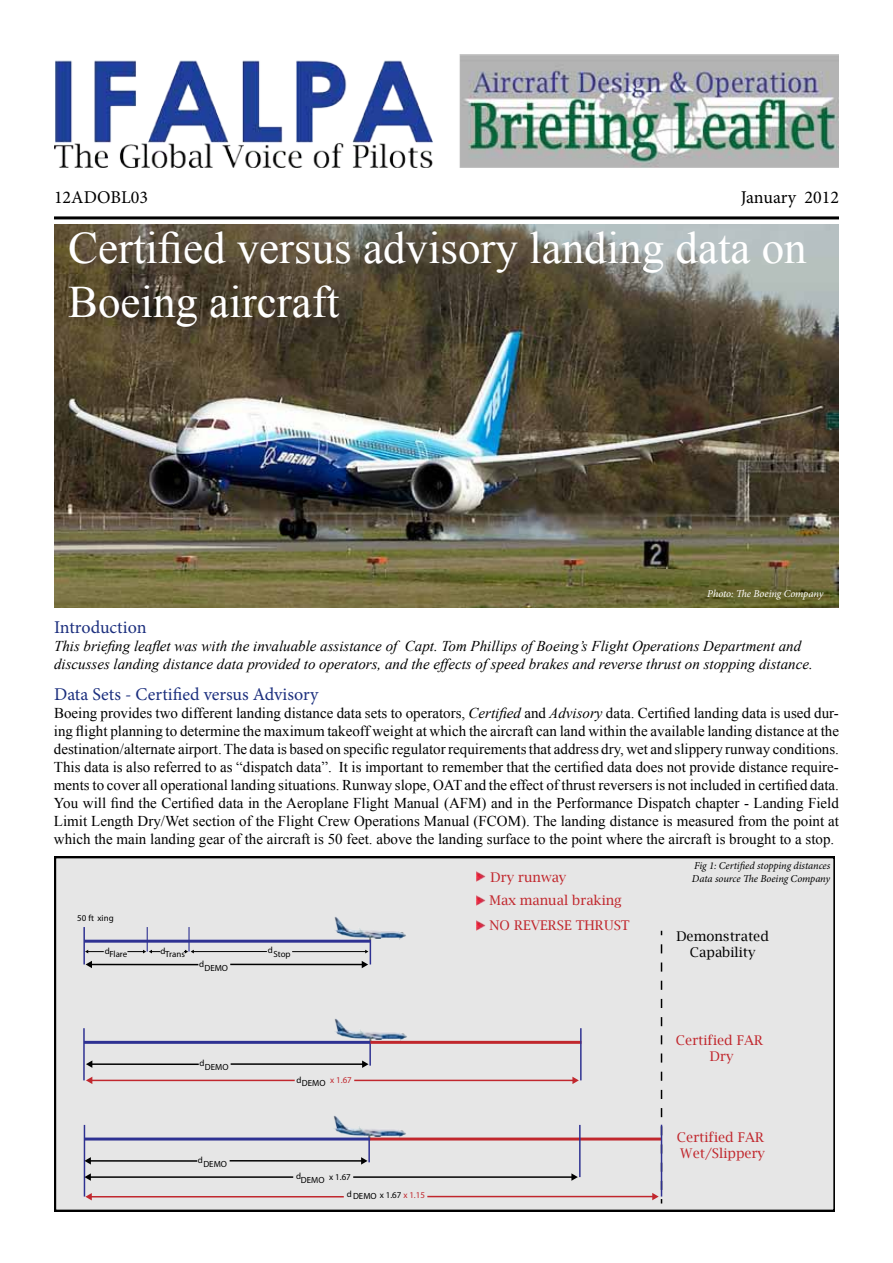
<style>
.page{position:relative;width:893px;height:1263px;background:#fff}
.page>*{position:absolute;margin:0;border:0;box-sizing:border-box;transform-origin:0 0}
.t1{font:45px/54px "Times New Roman";color:#fff}
.t2{font:18px "Minion Pro";color:#1c2f7e}
.t3{font:18px "Minion Pro";color:#000}
.t4{font:15px/18px "Times New Roman";color:#000;text-align:justify}
.t5{font:italic 15px/18px "Times New Roman";color:#000}
.t6{font:13.35px/16px "Lucida Bright";color:#c1272d}
.t7{font:13.35px/16px "Lucida Bright";color:#000;text-align:center}
.t8{font:italic 10.5px/12.6px "Minion Pro";letter-spacing:-.01em;color:#000}
.t9{font:italic 10.5px "Minion Pro";letter-spacing:-.01em;color:#fff}
.t10{font:8.85px "Myriad Pro";color:#000}
.s1{font-style:italic}
.s2{color:#c1272d}
</style>
<div class="page">
<img style="left:54px;top:224px;width:785px;height:383px">
<img style="left:54px;top:54px;width:785px;height:113px">
<hr style="left:54px;top:216px;width:785px;height:3px;background:#000">
<div style="left:55px;top:857px;width:780px;height:354px;background:#e6e6e6"></div>
<hr style="left:188px;top:927px;width:2px;height:24px;background:#2e3192">
<hr style="left:84px;top:940px;width:286px;height:3px;background:#2e3192">
<hr style="left:83px;top:927px;width:2px;height:37px;background:#2e3192">
<hr style="left:84px;top:1041px;width:286px;height:3px;background:#2e3192">
<hr style="left:83px;top:1028px;width:2px;height:52px;background:#2e3192">
<hr style="left:369px;top:1039px;width:2px;height:27px;background:#2e3192">
<svg style="left:85px;top:950px;width:19px;height:3px"></svg>
<svg style="left:127px;top:927px;width:33px;height:26px"></svg>
<hr style="left:193px;top:951px;width:74px;height:1px;background:#000">
<svg style="left:184px;top:950px;width:10px;height:3px"></svg>
<hr style="left:292px;top:951px;width:74px;height:1px;background:#000">
<hr style="left:91px;top:964px;width:107px;height:1px;background:#000">
<svg style="left:86px;top:961px;width:6px;height:7px"></svg>
<hr style="left:230px;top:964px;width:133px;height:1px;background:#000">
<svg style="left:362px;top:939px;width:9px;height:29px"></svg>
<img style="left:329px;top:916px;width:79px;height:23px">
<img style="left:329px;top:1017px;width:79px;height:24px">
<hr style="left:91px;top:1063px;width:108px;height:2px;background:#000">
<svg style="left:86px;top:1060px;width:6px;height:8px"></svg>
<hr style="left:231px;top:1063px;width:132px;height:2px;background:#000">
<svg style="left:362px;top:1060px;width:7px;height:8px"></svg>
<hr style="left:370px;top:1041px;width:211px;height:3px;background:#c1272d">
<hr style="left:580px;top:1028px;width:2px;height:52px;background:#2e3192">
<hr style="left:91px;top:1080px;width:204px;height:1px;background:#c1272d">
<svg style="left:86px;top:1077px;width:6px;height:7px"></svg>
<hr style="left:354px;top:1080px;width:219px;height:1px;background:#c1272d">
<svg style="left:572px;top:1077px;width:7px;height:7px"></svg>
<hr style="left:84px;top:1125px;width:1px;height:71px;background:#2e3192">
<hr style="left:368px;top:1136px;width:2px;height:26px;background:#2e3192">
<img style="left:328px;top:1114px;width:79px;height:23px">
<hr style="left:230px;top:1160px;width:132px;height:1px;background:#000">
<svg style="left:361px;top:1157px;width:7px;height:7px"></svg>
<hr style="left:369px;top:1137px;width:292px;height:3px;background:#c1272d">
<hr style="left:579px;top:1125px;width:2px;height:52px;background:#2e3192">
<hr style="left:353px;top:1176px;width:219px;height:2px;background:#000">
<svg style="left:571px;top:1173px;width:7px;height:8px"></svg>
<hr style="left:84px;top:1137px;width:286px;height:3px;background:#2e3192">
<hr style="left:90px;top:1160px;width:107px;height:2px;background:#000">
<svg style="left:84px;top:1157px;width:7px;height:7px"></svg>
<hr style="left:90px;top:1176px;width:203px;height:2px;background:#000">
<svg style="left:84px;top:1173px;width:7px;height:8px"></svg>
<hr style="left:91px;top:1196px;width:253px;height:1px;background:#c1272d">
<svg style="left:85px;top:1193px;width:7px;height:7px"></svg>
<hr style="left:427px;top:1196px;width:226px;height:1px;background:#c1272d">
<svg style="left:652px;top:944px;width:10px;height:259px;background:#d4d1d4"></svg>
<svg style="left:477px;top:871px;width:9px;height:11px"></svg>
<svg style="left:477px;top:895px;width:9px;height:10px"></svg>
<svg style="left:477px;top:920px;width:9px;height:10px"></svg>
<p class="t3" style="left:54px;top:186px;width:96px">12ADOBL03</p>
<p class="t3" style="left:741px;top:186px;width:100px">January 2012</p>
<h1 class="t1" style="left:68px;top:220px;width:740px">Certified versus advisory landing data on<br>Boeing aircraft</h1>
<p class="t9" style="left:707px;top:586px;width:117px">Photo: The Boeing Company</p>
<p class="t2" style="left:54px;top:615px;width:94px">Introduction</p>
<p class="t5" style="left:54px;top:637px;width:760px">This briefing leaflet was with the invaluable assistance of Capt. Tom Phillips of Boeing’s Flight Operations Department and discusses landing distance data provided to operators, and the effects of speed brakes and reverse thrust on stopping distance.</p>
<p class="t2" style="left:54px;top:682px;width:266px">Data Sets - Certified versus Advisory</p>
<p class="t4" style="left:54px;top:704px;width:786px">Boeing provides two different landing distance data sets to operators, <span class="s1">Certified</span> and <span class="s1">Advisory</span> data. Certified landing data is used dur&shy;ing flight planning to determine the maximum takeoff weight at which the aircraft can land within the available landing distance at the destination/alternate airport. The data is based on specific regulator requirements that address dry, wet and slippery runway conditions.<br>This data is also referred to as “dispatch data”. It is important to remember that the certified data does not provide distance require&shy;ments to cover all operational landing situations. Runway slope, OAT and the effect of thrust reversers is not included in certified data.<br>You will find the Certified data in the Aeroplane Flight Manual (AFM) and in the Performance Dispatch chapter - Landing Field Limit Length Dry/Wet section of the Flight Crew Operations Manual (FCOM). The landing distance is measured from the point at which the main landing gear of the aircraft is 50 feet. above the landing surface to the point where the aircraft is brought to a stop.</p>
<p class="t10" style="left:77px;top:912px;width:38px">50 ft xing</p>
<p class="t10" style="left:105px;top:949px;width:24px">dFlare</p>
<p class="t10" style="left:160px;top:949px;width:26px">dTrans</p>
<p class="t10" style="left:268px;top:949px;width:24px">dStop</p>
<p class="t10" style="left:199px;top:962px;width:31px">dDEMO</p>
<p class="t10" style="left:199px;top:1062px;width:31px">dDEMO</p>
<p class="t10" style="left:198px;top:1158px;width:31px">dDEMO</p>
<p class="t10" style="left:296px;top:1077px;width:57px">dDEMO <sup>x</sup> <sup>1.67</sup></p>
<p class="t10" style="left:296px;top:1170px;width:7px">d</p>
<p class="t10" style="left:301px;top:1172px;width:51px">DEMO x 1.67</p>
<p class="t10" style="left:347px;top:1189px;width:80px">dDEMO x 1.67 <span class="s2">x 1.15</span></p>
<p class="t6" style="left:490px;top:865px;width:142px;line-height:24px">Dry runway<br>Max manual braking<br>NO REVERSE THRUST</p>
<p class="t8" style="left:692px;top:860px;width:140px">Fig 1: Certified stopping distances<br>Data source The Boeing Company</p>
<p class="t7" style="left:676px;top:928px;width:94px">Demonstrated<br>Capability</p>
<p class="t6" style="left:676px;top:1032px;width:89px;text-align:center">Certified FAR<br>Dry</p>
<p class="t6" style="left:677px;top:1129px;width:90px">Certified FAR<br>Wet/Slippery</p>
</div>
